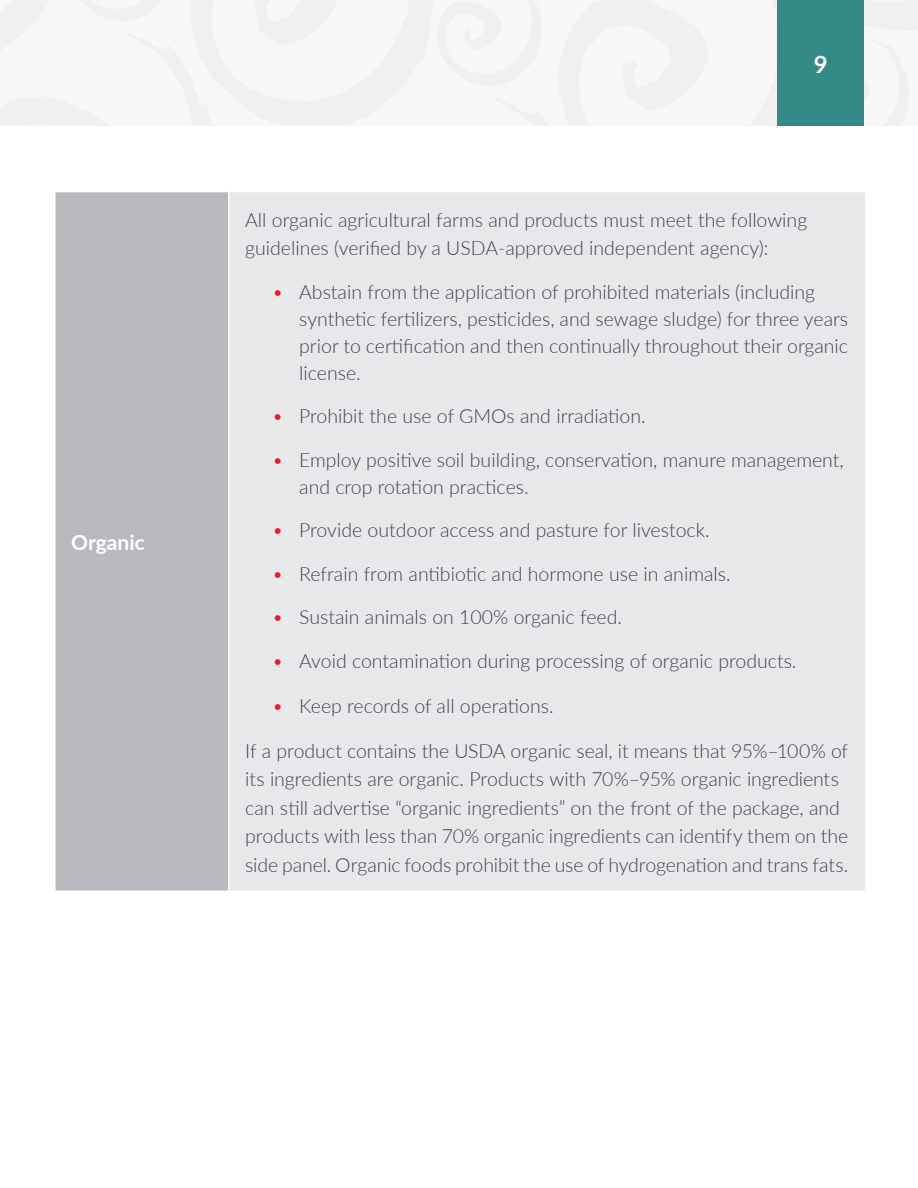
<style>
.page{position:relative;width:918px;height:1188px;background:#fff}
.page>*{position:absolute;margin:0;border:0;box-sizing:border-box;transform-origin:0 0}
.t1{font:700 24px "Lato";color:#fff}
.Chart_-_header__in_b{font:700 21px "Lato";color:#fff}
.Chart_text{font:300 19.5px/28.5px "Lato";color:#3b434e}
.s1{color:#e61c24}
</style>
<div class="page">
<svg style="left:0;top:0;width:918px;height:126px"></svg>
<div style="left:778px;top:0;width:86px;height:126px;background:#338a86"></div>
<div style="left:55px;top:192px;width:174px;height:699px;background:#b8b9bd"></div>
<div style="left:229px;top:192px;width:636px;height:699px;background:#e8e8eb"></div>
<hr style="left:229px;top:890px;width:636px;height:2px;background:#fff">
<hr style="left:54px;top:192px;width:2px;height:698px;background:#fff">
<hr style="left:228px;top:192px;width:2px;height:698px;background:#fff">
<hr style="left:54px;top:890px;width:175px;height:2px;background:#fff">
<p class="Chart_-_header__in_b" style="left:71px;top:527px;width:75px">Organic</p>
<p class="t1" style="left:814px;top:46px;width:15px">9</p>
<p class="Chart_text" style="left:245px;top:205px;width:564px">All organic agricultural farms and products must meet the following guidelines (verified by a USDA-approved independent agency):</p>
<p class="Chart_text" style="left:299px;top:278px;width:550px;line-height:27px;text-indent:-27px"><span class="s1">•</span> Abstain from the application of prohibited materials (including synthetic fertilizers, pesticides, and sewage sludge) for three years prior to certification and then continually throughout their organic license.</p>
<p class="Chart_text" style="left:272px;top:401px;width:375px"><span class="s1">•</span> Prohibit the use of GMOs and irradiation.</p>
<p class="Chart_text" style="left:299px;top:446px;width:546px;line-height:27px;text-indent:-27px"><span class="s1">•</span> Employ positive soil building, conservation, manure management, and crop rotation practices.</p>
<p class="Chart_text" style="left:272px;top:515px;width:439px"><span class="s1">•</span> Provide outdoor access and pasture for livestock.</p>
<p class="Chart_text" style="left:272px;top:559px;width:460px"><span class="s1">•</span> Refrain from antibiotic and hormone use in animals.</p>
<p class="Chart_text" style="left:272px;top:602px;width:351px"><span class="s1">•</span> Sustain animals on 100% organic feed.</p>
<p class="Chart_text" style="left:272px;top:646px;width:526px"><span class="s1">•</span> Avoid contamination during processing of organic products.</p>
<p class="Chart_text" style="left:272px;top:691px;width:283px"><span class="s1">•</span> Keep records of all operations.</p>
<p class="Chart_text" style="left:245px;top:736px;width:604px">If a product contains the USDA organic seal, it means that 95%–100% of its ingredients are organic. Products with 70%–95% organic ingredients can still advertise “organic ingredients” on the front of the package, and products with less than 70% organic ingredients can identify them on the side panel. Organic foods prohibit the use of hydrogenation and trans fats.</p>
</div>
